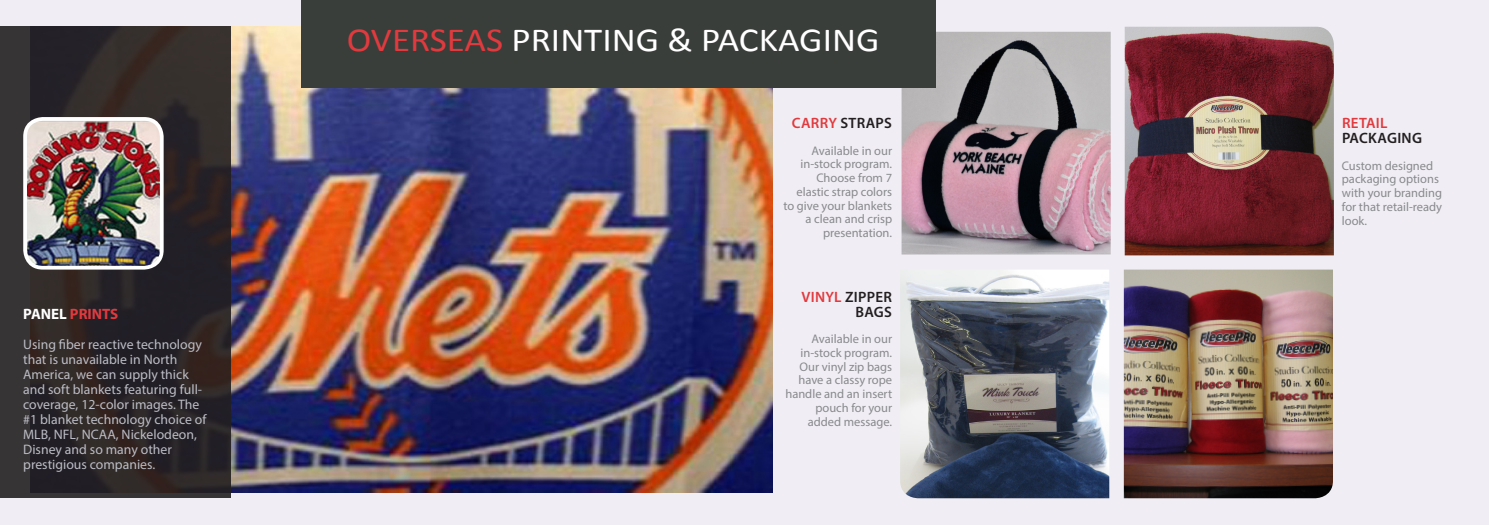
<style>
.page{position:relative;width:1489px;height:525px;background:#fff}
.page>*{position:absolute;margin:0;border:0;box-sizing:border-box;transform-origin:0 0}
.t1{font:33.75px "Calibri";color:#fff;scale:1.1 1}
.t2{font:600 15px/15px "Myriad Pro";letter-spacing:.02em;color:#231f20}
.t3{font:700 15px "Myriad Pro";color:#e13a3e}
.t4{font:13.75px/15px "Myriad Pro";color:#bbbcc5}
.t5{font:12.5px/13.8px "Myriad Pro";color:#888a8d;text-align:right}
.s1{color:#fff}
.s2{color:#e13a3e}
</style>
<div class="page">
<div style="left:0;top:0;width:1488px;height:524px;background:#f0eef4"></div>
<img style="left:230px;top:27px;width:542px;height:465px">
<svg style="left:0;top:27px;width:230px;height:471px"></svg>
<img style="left:25px;top:119px;width:137px;height:148px">
<div style="left:23px;top:117px;width:141px;height:152px;border:4px solid #fff;border-radius:18px"></div>
<img style="left:1123px;top:269px;width:209px;height:229px">
<img style="left:1124px;top:27px;width:209px;height:228px">
<img style="left:901px;top:32px;width:209px;height:222px">
<img style="left:900px;top:270px;width:209px;height:228px">
<div style="left:301px;top:0;width:634px;height:88px;background:#3a3e3b"></div>
<p class="t3" style="left:23px;top:304px;width:97px"><span class="s1">PANEL</span> PRINTS</p>
<p class="t4" style="left:23px;top:336px;width:185px">Using fiber reactive technology that is unavailable in North<br>America, we can supply thick and soft blankets featuring full&shy;coverage, 12-color images. The #1 blanket technology choice of<br>MLB, NFL, NCAA, Nickelodeon,<br>Disney and so many other prestigious companies.</p>
<p class="t1" style="left:347px;top:19px;width:486px"><span class="s2">OVERSEAS</span> PRINTING &amp; PACKAGING</p>
<p class="t2" style="left:791px;top:115px;width:102px"><span class="s2">CARRY</span> STRAPS</p>
<p class="t5" style="left:783px;top:143px;width:110px">Available in our in-stock program.<br>Choose from 7 elastic strap colors to give your blankets a clean and crisp presentation.</p>
<p class="t2" style="left:801px;top:289px;width:92px;text-align:right"><span class="s2">VINYL</span> ZIPPER<br>BAGS</p>
<p class="t5" style="left:785px;top:331px;width:108px">Available in our in-stock program.<br>Our vinyl zip bags have a classy rope handle and an insert pouch for your added message.</p>
<p class="t2" style="left:1341px;top:115px;width:81px"><span class="s2">RETAIL<br></span>PACKAGING</p>
<p class="t5" style="left:1341px;top:158px;width:102px;text-align:left">Custom designed packaging options with your branding for that retail-ready look.</p>
</div>
